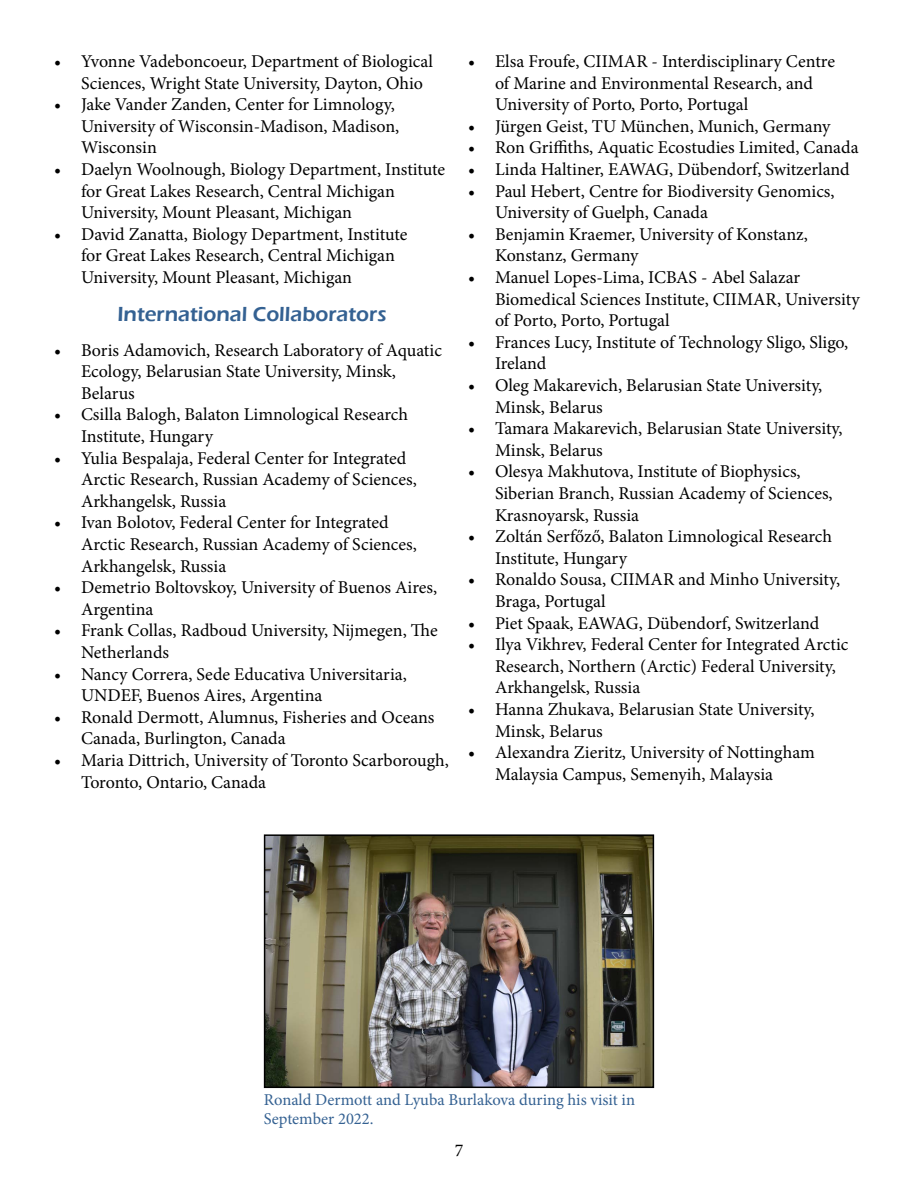
<style>
.page{position:relative;width:918px;height:1188px;background:#fff}
.page>*{position:absolute;margin:0;border:0;box-sizing:border-box;transform-origin:0 0}
.Heading_3{font:600 21px "Eras ITC";color:#346192}
.t1{font:18px/21.6px "Minion Pro";letter-spacing:-.005em;color:#000}
.t2{font:18px/21.6px "Minion Pro";letter-spacing:-.025em;color:#000}
.t3{font:16.5px/19.8px "Minion Pro";color:#346192}
</style>
<div class="page">
<img style="left:267px;top:837px;width:384px;height:248px">
<div style="left:264px;top:834px;width:390px;height:254px;border:2px solid #000"></div>
<p class="t1" style="left:81px;top:51px;width:354px;text-indent:-27px">• Yvonne Vadeboncoeur, Department of Biological<br>Sciences, Wright State University, Dayton, Ohio</p>
<p class="t2" style="left:81px;top:94px;width:320px;text-indent:-27px">• Jake Vander Zanden, Center for Limnology,<br>University of Wisconsin-Madison, Madison,<br>Wisconsin</p>
<p class="t1" style="left:81px;top:159px;width:366px;text-indent:-27px">• Daelyn Woolnough, Biology Department, Institute for Great Lakes Research, Central Michigan<br>University, Mount Pleasant, Michigan</p>
<p class="t1" style="left:81px;top:223px;width:328px;text-indent:-27px">• David Zanatta, Biology Department, Institute for Great Lakes Research, Central Michigan<br>University, Mount Pleasant, Michigan</p>
<h3 class="Heading_3" style="left:117px;top:302px;width:271px">International Collaborators</h3>
<p class="t1" style="left:81px;top:339px;width:362px;text-indent:-27px">• Boris Adamovich, Research Laboratory of Aquatic<br>Ecology, Belarusian State University, Minsk,<br>Belarus</p>
<p class="t1" style="left:81px;top:404px;width:328px;text-indent:-27px">• Csilla Balogh, Balaton Limnological Research<br>Institute, Hungary</p>
<p class="t1" style="left:81px;top:447px;width:337px;text-indent:-27px">• Yulia Bespalaja, Federal Center for Integrated<br>Arctic Research, Russian Academy of Sciences,<br>Arkhangelsk, Russia</p>
<p class="t1" style="left:81px;top:512px;width:337px;text-indent:-27px">• Ivan Bolotov, Federal Center for Integrated<br>Arctic Research, Russian Academy of Sciences,<br>Arkhangelsk, Russia</p>
<p class="t1" style="left:81px;top:577px;width:358px;text-indent:-27px">• Demetrio Boltovskoy, University of Buenos Aires,<br>Argentina</p>
<p class="t1" style="left:81px;top:620px;width:358px;text-indent:-27px">• Frank Collas, Radboud University, Nijmegen, The<br>Netherlands</p>
<p class="t1" style="left:81px;top:663px;width:327px;text-indent:-27px">• Nancy Correra, Sede Educativa Universitaria,<br>UNDEF, Buenos Aires, Argentina</p>
<p class="t1" style="left:81px;top:706px;width:355px;text-indent:-27px">• Ronald Dermott, Alumnus, Fisheries and Oceans<br>Canada, Burlington, Canada</p>
<p class="t1" style="left:81px;top:750px;width:369px;text-indent:-27px">• Maria Dittrich, University of Toronto Scarborough,<br>Toronto, Ontario, Canada</p>
<p class="t1" style="left:495px;top:51px;width:342px;text-indent:-27px">• Elsa Froufe, CIIMAR - Interdisciplinary Centre of Marine and Environmental Research, and<br>University of Porto, Porto, Portugal</p>
<p class="t1" style="left:468px;top:115px;width:364px">• Jürgen Geist, TU München, Munich, Germany</p>
<p class="t1" style="left:468px;top:137px;width:392px">• Ron Griffiths, Aquatic Ecostudies Limited, Canada</p>
<p class="t1" style="left:468px;top:159px;width:383px">• Linda Haltiner, EAWAG, Dübendorf, Switzerland</p>
<p class="t1" style="left:495px;top:180px;width:341px;text-indent:-27px">• Paul Hebert, Centre for Biodiversity Genomics,<br>University of Guelph, Canada</p>
<p class="t1" style="left:495px;top:223px;width:314px;text-indent:-27px">• Benjamin Kraemer, University of Konstanz,<br>Konstanz, Germany</p>
<p class="t1" style="left:495px;top:267px;width:367px;text-indent:-27px">• Manuel Lopes-Lima, ICBAS - Abel Salazar<br>Biomedical Sciences Institute, CIIMAR, University of Porto, Porto, Portugal</p>
<p class="t1" style="left:495px;top:331px;width:355px;text-indent:-27px">• Frances Lucy, Institute of Technology Sligo, Sligo,<br>Ireland</p>
<p class="t1" style="left:495px;top:375px;width:329px;text-indent:-27px">• Oleg Makarevich, Belarusian State University,<br>Minsk, Belarus</p>
<p class="t1" style="left:495px;top:418px;width:349px;text-indent:-27px">• Tamara Makarevich, Belarusian State University,<br>Minsk, Belarus</p>
<p class="t1" style="left:495px;top:461px;width:339px;text-indent:-27px">• Olesya Makhutova, Institute of Biophysics,<br>Siberian Branch, Russian Academy of Sciences,<br>Krasnoyarsk, Russia</p>
<p class="t1" style="left:495px;top:526px;width:339px;text-indent:-27px">• Zoltán Serfőző, Balaton Limnological Research<br>Institute, Hungary</p>
<p class="t1" style="left:495px;top:569px;width:347px;text-indent:-27px">• Ronaldo Sousa, CIIMAR and Minho University,<br>Braga, Portugal</p>
<p class="t1" style="left:468px;top:612px;width:353px">• Piet Spaak, EAWAG, Dübendorf, Switzerland</p>
<p class="t1" style="left:495px;top:634px;width:355px;text-indent:-27px">• Ilya Vikhrev, Federal Center for Integrated Arctic<br>Research, Northern (Arctic) Federal University,<br>Arkhangelsk, Russia</p>
<p class="t1" style="left:495px;top:699px;width:321px;text-indent:-27px">• Hanna Zhukava, Belarusian State University,<br>Minsk, Belarus</p>
<p class="t1" style="left:495px;top:742px;width:321px;text-indent:-27px">• Alexandra Zieritz, University of Nottingham<br>Malaysia Campus, Semenyih, Malaysia</p>
<p class="t3" style="left:264px;top:1089px;width:373px">Ronald Dermott and Lyuba Burlakova during his visit in<br>September 2022.</p>
<p class="t1" style="left:455px;top:1139px;width:10px">7</p>
</div>
